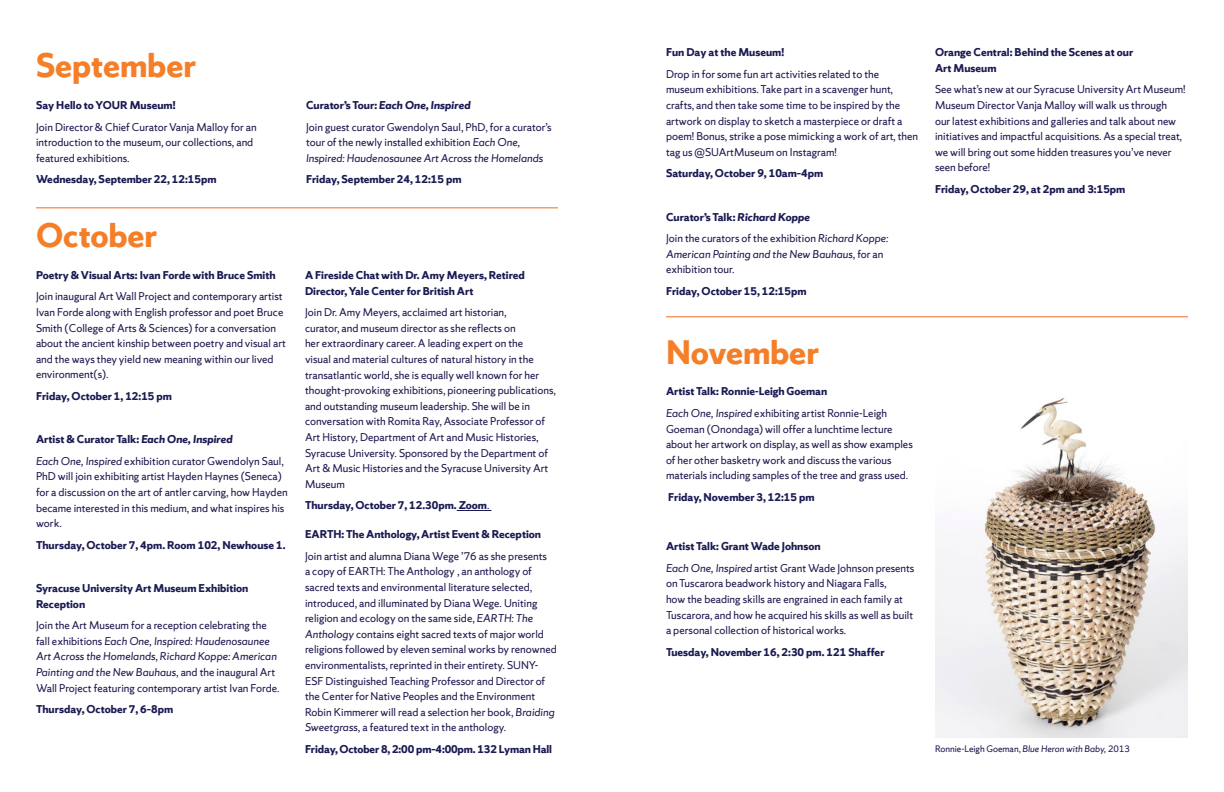
<style>
.page{position:relative;width:1224px;height:792px;background:#fff}
.page>*{position:absolute;margin:0;border:0;box-sizing:border-box;transform-origin:0 0}
.t1{font:700 36px "Sherman Sans";color:#f57e29}
.t2{font:12px/15.6px "Sherman Sans";color:#201c50}
.t3{font:700 12px/15.6px "Sherman Sans";color:#1b1a52}
.t4{font:italic 12px/15.6px "Sherman Sans";color:#201c50}
.t5{font:10px "Sherman Sans";color:#201c50}
.s1{font-weight:700;color:#1b1a52}
.s2{font-weight:700;font-style:italic;color:#1b1a52}
.s3{font-style:italic}
.s4{font-style:normal}
.s5{color:#1a1a52}
.s6{font-weight:400;color:#1a1a52}
.s7{font-weight:400;font-style:italic;color:#201c50}
.s8{font-weight:400;color:#201c50}
</style>
<div class="page">
<hr style="left:457px;top:510px;width:35px;height:1px;background:#1a1a52">
<hr style="left:36px;top:208px;width:522px;height:1px;background:#f26921">
<hr style="left:666px;top:317px;width:522px;height:1px;background:#f26921">
<img style="left:935px;top:398px;width:253px;height:340px">
<h1 class="t1" style="left:36px;top:43px;width:162px">September</h1>
<p class="t3" style="left:36px;top:97px;width:141px">Say Hello to YOUR Museum!</p>
<p class="t2" style="left:36px;top:119px;width:222px">Join Director &amp; Chief Curator Vanja Malloy for an introduction to the museum, our collections, and featured exhibitions.</p>
<p class="t3" style="left:36px;top:172px;width:182px">Wednesday, September 22, 12:15pm</p>
<h1 class="t1" style="left:36px;top:213px;width:123px">October</h1>
<p class="t3" style="left:36px;top:267px;width:241px">Poetry &amp; Visual Arts: Ivan Forde with Bruce Smith</p>
<p class="t2" style="left:36px;top:289px;width:252px">Join inaugural Art Wall Project and contemporary artist Ivan Forde along with English professor and poet Bruce Smith (College of Arts &amp; Sciences) for a conversation about the ancient kinship between poetry and visual art and the ways they yield new meaning within our lived environment(s).</p>
<p class="t3" style="left:36px;top:388px;width:138px">Friday, October 1, 12:15 pm</p>
<p class="t2" style="left:36px;top:429px;width:249px;line-height:21.6px"><span class="s1">Artist &amp; Curator Talk:</span> <span class="s2">Each One, Inspired<br></span><span class="s3">Each One, Inspired</span> exhibition curator Gwendolyn Saul,</p>
<p class="t2" style="left:36px;top:469px;width:253px">PhD will join exhibiting artist Hayden Haynes (Seneca) for a discussion on the art of antler carving, how Hayden became interested in this medium, and what inspires his work.</p>
<p class="t3" style="left:36px;top:537px;width:251px">Thursday, October 7, 4pm. Room 102, Newhouse 1.</p>
<p class="t3" style="left:36px;top:580px;width:214px">Syracuse University Art Museum Exhibition<br>Reception</p>
<p class="t2" style="left:36px;top:618px;width:245px">Join the Art Museum for a reception celebrating the fall exhibitions <span class="s3">Each One, Inspired: Haudenosaunee Art Across the Homelands</span>, <span class="s3">Richard Koppe: American Painting and the New Bauhaus</span>, and the inaugural Art Wall Project featuring contemporary artist Ivan Forde.</p>
<p class="t3" style="left:36px;top:701px;width:139px">Thursday, October 7, 6–8pm</p>
<p class="t2" style="left:306px;top:94px;width:247px;line-height:21.6px"><span class="s1">Curator’s Tour:</span> <span class="s2">Each One, Inspired<br></span>Join guest curator Gwendolyn Saul, PhD, for a curator’s</p>
<p class="t4" style="left:306px;top:135px;width:239px"><span class="s4">tour of the newly installed exhibition</span> Each One,<br>Inspired: Haudenosaunee Art Across the Homelands</p>
<p class="t3" style="left:306px;top:172px;width:157px">Friday, September 24, 12:15 pm</p>
<p class="t3" style="left:305px;top:267px;width:221px">A Fireside Chat with Dr. Amy Meyers, Retired<br>Director, Yale Center for British Art</p>
<p class="t2" style="left:305px;top:304px;width:252px">Join Dr. Amy Meyers, acclaimed art historian,<br>curator, and museum director as she reflects on<br>her extraordinary career. A leading expert on the<br>visual and material cultures of natural history in the transatlantic world, she is equally well known for her thought-provoking exhibitions, pioneering publications, and outstanding museum leadership. She will be in conversation with Romita Ray, Associate Professor of Art History, Department of Art and Music Histories, Syracuse University. Sponsored by the Department of Art &amp; Music Histories and the Syracuse University Art Museum</p>
<p class="t3" style="left:305px;top:497px;width:186px">Thursday, October 7, 12.30pm. <span class="s5">Zoom</span><span class="s6">.</span></p>
<p class="t3" style="left:305px;top:526px;width:238px">EARTH: The Anthology, Artist Event &amp; Reception</p>
<p class="t2" style="left:305px;top:548px;width:253px">Join artist and alumna Diana Wege ’76 as she presents<br>a copy of EARTH: The Anthology , an anthology of sacred texts and environmental literature selected, introduced, and illuminated by Diana Wege. Uniting religion and ecology on the same side, <span class="s3">EARTH: The Anthology</span> contains eight sacred texts of major world religions followed by eleven seminal works by renowned environmentalists, reprinted in their entirety. SUNY-ESF Distinguished Teaching Professor and Director of the Center for Native Peoples and the Environment Robin Kimmerer will read a selection her book, <span class="s3">Braiding Sweetgrass</span>, a featured text in the anthology.</p>
<p class="t3" style="left:305px;top:741px;width:248px">Friday, October 8, 2:00 pm–4:00pm. 132 Lyman Hall</p>
<p class="t3" style="left:666px;top:44px;width:120px">Fun Day at the Museum!</p>
<p class="t2" style="left:666px;top:66px;width:254px">Drop in for some fun art activities related to the museum exhibitions. Take part in a scavenger hunt, crafts, and then take some time to be inspired by the artwork on display to sketch a masterpiece or draft a poem! Bonus, strike a pose mimicking a work of art, then tag us @SUArtMuseum on Instagram!</p>
<p class="t3" style="left:666px;top:166px;width:159px">Saturday, October 9, 10am–4pm</p>
<p class="t2" style="left:666px;top:206px;width:224px;line-height:21.6px"><span class="s1">Curator’s Talk:</span> <span class="s2">Richard Koppe<br></span>Join the curators of the exhibition <span class="s3">Richard Koppe:</span></p>
<p class="t4" style="left:666px;top:246px;width:219px">American Painting and the New Bauhaus<span class="s4">, for an exhibition tour.</span></p>
<p class="t3" style="left:666px;top:283px;width:142px">Friday, October 15, 12:15pm</p>
<h1 class="t1" style="left:666px;top:330px;width:155px">November</h1>
<p class="t3" style="left:666px;top:381px;width:223px;line-height:21.6px">Artist Talk: Ronnie-Leigh Goeman<br><span class="s7">Each One, Inspired</span> <span class="s8">exhibiting artist Ronnie-Leigh</span></p>
<p class="t2" style="left:666px;top:421px;width:248px">Goeman (Onondaga) will offer a lunchtime lecture about her artwork on display, as well as show examples of her other basketry work and discuss the various materials including samples of the tree and grass used.</p>
<p class="t3" style="left:668px;top:489px;width:148px">Friday, November 3, 12:15 pm</p>
<p class="t2" style="left:666px;top:535px;width:250px;line-height:21.6px"><span class="s1">Artist Talk: Grant Wade Johnson<br></span><span class="s3">Each One, Inspired</span> artist Grant Wade Johnson presents</p>
<p class="t2" style="left:666px;top:576px;width:249px">on Tuscarora beadwork history and Niagara Falls,<br>how the beading skills are engrained in each family at Tuscarora, and how he acquired his skills as well as built a personal collection of historical works.</p>
<p class="t3" style="left:666px;top:644px;width:220px">Tuesday, November 16, 2:30 pm. 121 Shaffer</p>
<p class="t3" style="left:935px;top:44px;width:200px">Orange Central: Behind the Scenes at our<br>Art Museum</p>
<p class="t2" style="left:935px;top:82px;width:252px">See what’s new at our Syracuse University Art Museum!<br>Museum Director Vanja Malloy will walk us through<br>our latest exhibitions and galleries and talk about new initiatives and impactful acquisitions. As a special treat, we will bring out some hidden treasures you’ve never seen before!</p>
<p class="t3" style="left:935px;top:181px;width:192px">Friday, October 29, at 2pm and 3:15pm</p>
<p class="t5" style="left:935px;top:743px;width:197px">Ronnie-Leigh Goeman, <span class="s3">Blue Heron with Baby,</span> 2013</p>
</div>
